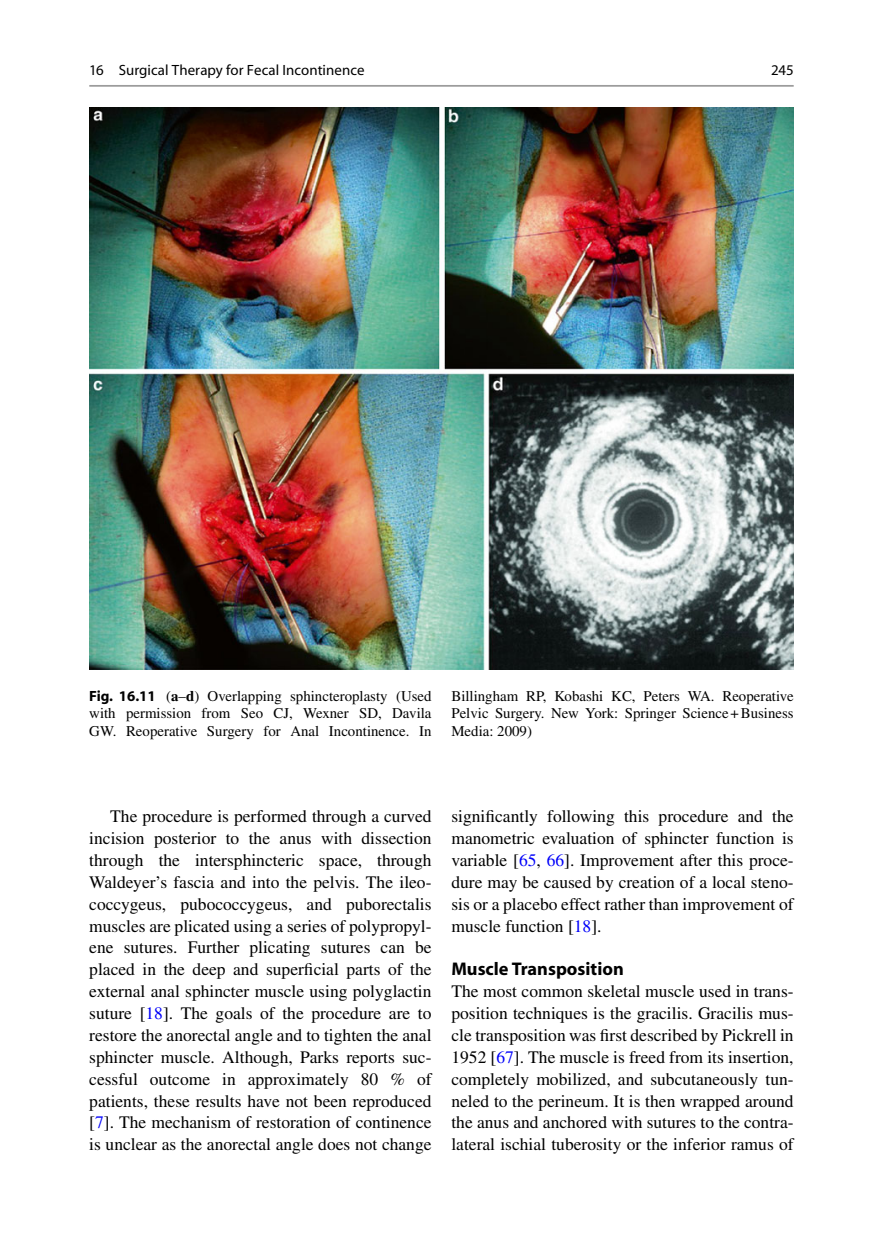
<style>
.page{position:relative;width:883px;height:1260px;background:#fff}
.page>*{position:absolute;margin:0;border:0;box-sizing:border-box;transform-origin:0 0}
.t1{font:700 18.38px "Pknjhv Rfrxcv Myriad";color:#000}
.t2{font:17.5px/21.9px "Gxbjbh Gxdlmq Times";color:#000;text-align:justify}
.t3{font:14.88px/17.5px "Gxbjbh Gxdlmq Times";color:#000;text-align:justify}
.t4{font:14.88px "Vpldrv Frsstj Myriad";letter-spacing:.005em;color:#000}
.s1{font-family:"Pknjhv Rfrxcv Myriad";font-weight:700}
.s2{font-family:"Qdfkxn Xgfrnj Times";font-weight:700}
.s3{color:#0000fa}
</style>
<div class="page">
<img style="left:89px;top:107px;width:705px;height:562px">
<hr style="left:89px;top:85px;width:705px;height:2px;background:#9c9c9c">
<p class="t4" style="left:89px;top:64px;width:277px">16 Surgical Therapy for Fecal Incontinence</p>
<p class="t4" style="left:771px;top:64px;width:24px">245</p>
<p class="t3" style="left:89px;top:688px;width:344px"><span class="s1">Fig. 16.11</span> ( <span class="s2">a</span> – <span class="s2">d</span> ) Overlapping sphincteroplasty (Used with permission from Seo CJ, Wexner SD, Davila GW. Reoperative Surgery for Anal Incontinence. In</p>
<p class="t3" style="left:451px;top:688px;width:344px">Billingham RP, Kobashi KC, Peters WA. Reoperative Pelvic Surgery. New York: Springer Science + Business Media: 2009)</p>
<p class="t2" style="left:89px;top:807px;width:344px;text-indent:21px">The procedure is performed through a curved incision posterior to the anus with dissection through the intersphincteric space, through Waldeyer’s fascia and into the pelvis. The ileo&shy;coccygeus, pubococcygeus, and puborectalis muscles are plicated using a series of polypropyl&shy;ene sutures. Further plicating sutures can be placed in the deep and superficial parts of the external anal sphincter muscle using polyglactin suture [ <span class="s3">18</span> ]. The goals of the procedure are to restore the anorectal angle and to tighten the anal sphincter muscle. Although, Parks reports suc&shy;cessful outcome in approximately 80 % of patients, these results have not been reproduced [ <span class="s3">7</span> ]. The mechanism of restoration of continence is unclear as the anorectal angle does not change</p>
<p class="t2" style="left:451px;top:807px;width:344px">significantly following this procedure and the manometric evaluation of sphincter function is variable [ <span class="s3">65</span> , <span class="s3">66</span> ]. Improvement after this proce&shy;dure may be caused by creation of a local steno&shy;sis or a placebo effect rather than improvement of muscle function [ <span class="s3">18</span> ].</p>
<p class="t1" style="left:451px;top:962px;width:174px">Muscle Transposition</p>
<p class="t2" style="left:451px;top:982px;width:344px">The most common skeletal muscle used in trans&shy;position techniques is the gracilis. Gracilis mus&shy;cle transposition was first described by Pickrell in 1952 [ <span class="s3">67</span> ]. The muscle is freed from its insertion, completely mobilized, and subcutaneously tun&shy;neled to the perineum. It is then wrapped around the anus and anchored with sutures to the contra&shy;lateral ischial tuberosity or the inferior ramus of</p>
</div>
